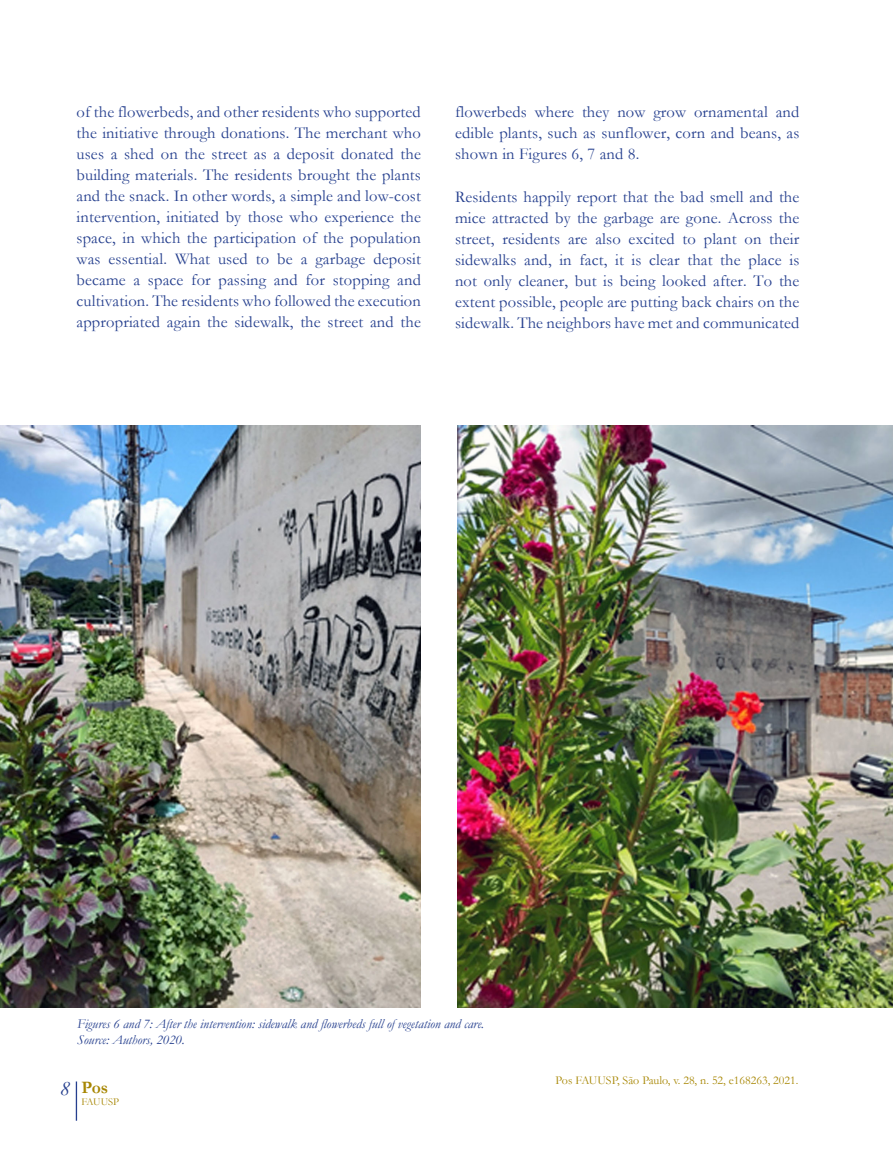
<style>
.page{position:relative;width:893px;height:1149px;background:#fff}
.page>*{position:absolute;margin:0;border:0;box-sizing:border-box;transform-origin:0 0}
.t1{font:italic 21px "Garamond";color:#253f8e}
.t2{font:700 17.55px "Garamond";color:#a78602}
.texto{font:16.5px/21px "Garamond";letter-spacing:.01em;color:#253f8e;text-align:justify}
.legenda{font:italic 13.5px "Garamond";color:#253f8e}
.t3{font:12px "Garamond";color:#a78602}
.t4{font:10.5px "Garamond";color:#a78602}
</style>
<div class="page">
<hr style="left:76px;top:1081px;width:1px;height:39px;background:#253f8e">
<img style="left:0;top:425px;width:421px;height:582px">
<img style="left:457px;top:425px;width:436px;height:582px">
<p class="texto" style="left:77px;top:101px;width:346px">of the flowerbeds, and other residents who supported the initiative through donations. The merchant who uses a shed on the street as a deposit donated the building materials. The residents brought the plants and the snack. In other words, a simple and low-cost intervention, initiated by those who experience the space, in which the participation of the population was essential. What used to be a garbage deposit became a space for passing and for stopping and cultivation. The residents who followed the execution appropriated again the sidewalk, the street and the</p>
<p class="texto" style="left:455px;top:101px;width:346px">flowerbeds where they now grow ornamental and edible plants, such as sunflower, corn and beans, as shown in Figures 6, 7 and 8.</p>
<p class="texto" style="left:455px;top:185px;width:346px">Residents happily report that the bad smell and the mice attracted by the garbage are gone. Across the street, residents are also excited to plant on their sidewalks and, in fact, it is clear that the place is not only cleaner, but is being looked after. To the extent possible, people are putting back chairs on the sidewalk. The neighbors have met and communicated</p>
<p class="legenda" style="left:77px;top:1013px;width:409px">Figures 6 and 7: After the intervention: sidewalk and flowerbeds full of vegetation and care.</p>
<p class="legenda" style="left:77px;top:1029px;width:109px">Source: Authors, 2020.</p>
<p class="t1" style="left:60px;top:1073px;width:11px">8</p>
<p class="t2" style="left:81px;top:1074px;width:28px">Pos</p>
<p class="t4" style="left:81px;top:1094px;width:39px">FAUUSP</p>
<p class="t3" style="left:556px;top:1071px;width:244px">Pos FAUUSP, São Paulo, v. 28, n. 52, e168263, 2021.</p>
</div>
